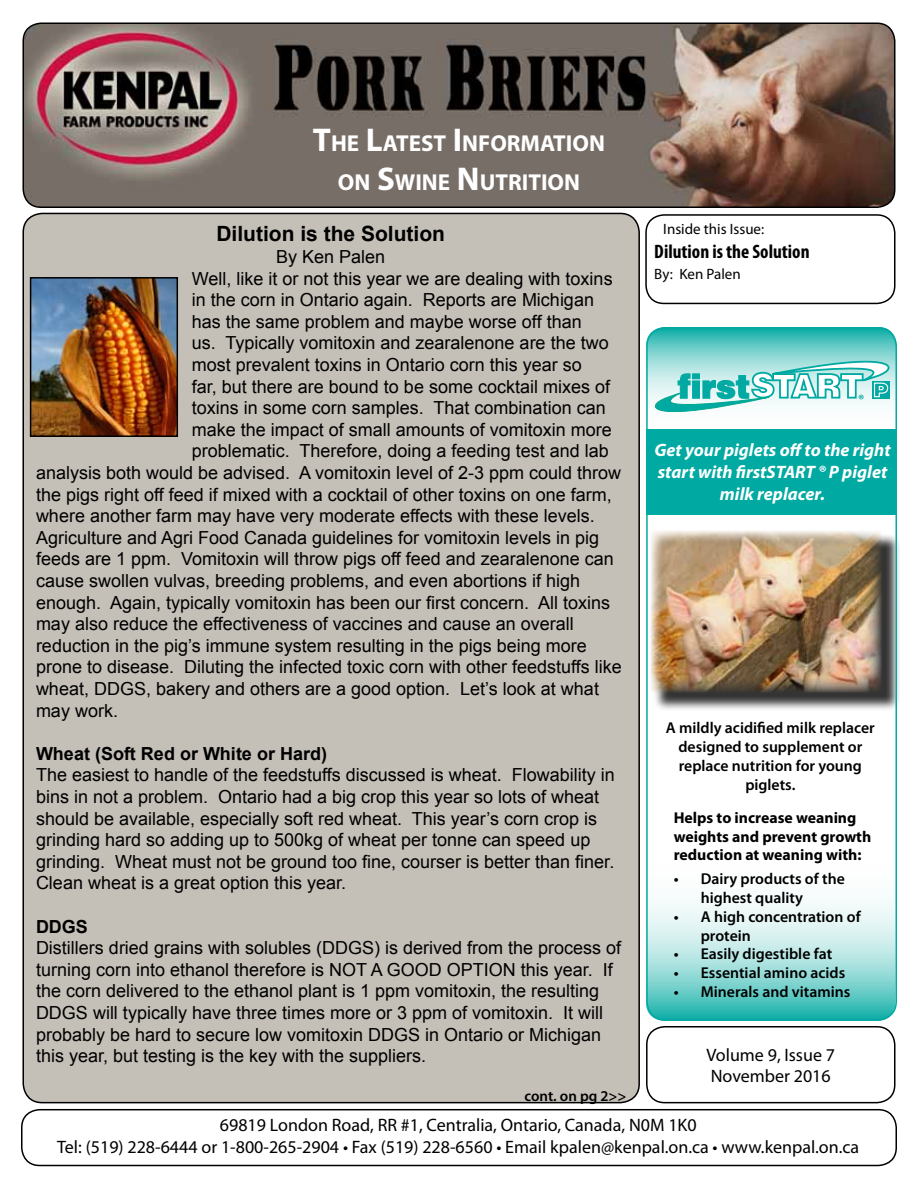
<style>
.page{position:relative;width:918px;height:1188px;background:#fff}
.page>*{position:absolute;margin:0;border:0;box-sizing:border-box;transform-origin:0 0}
.t1{font:700 23.1px/39.6px "Myriad Pro";color:#fff;text-align:center}
.t2{font:700 21px "Arial";color:#000}
.t3{font:700 condensed 19.5px "Myriad Pro";color:#000}
.t4{font:18px/21.6px "Arial";color:#000}
.t5{font:18px/21.6px "Myriad Pro";color:#000;text-align:center}
.t6{font:italic 700 18px/21.6px "Myriad Pro";color:#fff}
.t7{font:700 18px "Arial";color:#000}
.t8{font:600 15.75px/18.9px "Myriad Pro";color:#000}
.t9{font:700 15.75px/18.9px "Myriad Pro";color:#000}
.t10{font:15px "Myriad Pro";color:#000}
.t11{font:600 15px "Myriad Pro";color:#000}
.t12{font:700 13.65px "Myriad Pro";color:#00a9a1}
.s1{font-size:33px}
</style>
<div class="page">
<img style="left:25px;top:23px;width:870px;height:184px">
<div style="left:22px;top:22px;width:873px;height:186px;border:2px solid #000;border-radius:18px"></div>
<div style="left:23px;top:213px;width:616px;height:890px;background:#c4bfb7;border-radius:19px"></div>
<div style="left:21px;top:1109px;width:876px;height:57px;border:2px solid #000;border-radius:18px"></div>
<div style="left:645px;top:214px;width:251px;height:90px;border:2px solid #010000;border-radius:18px"></div>
<div style="left:646px;top:1026px;width:250px;height:77px;border:2px solid #000;border-radius:18px"></div>
<img style="left:33px;top:280px;width:142px;height:154px">
<div style="left:30px;top:277px;width:148px;height:160px;border:2px solid #000"></div>
<svg style="left:647px;top:328px;width:249px;height:114px"></svg>
<svg style="left:655px;top:361px;width:235px;height:51px"></svg>
<svg style="left:646px;top:841px;width:250px;height:180px"></svg>
<div style="left:646px;top:429px;width:250px;height:86px;background:#00a9a1"></div>
<div style="left:653px;top:533px;width:248px;height:178px;background:#000;opacity:.8"></div>
<img style="left:651px;top:531px;width:231px;height:161px">
<div style="left:646px;top:327px;width:251px;height:694px;border:2px solid #00a9a1;border-radius:19px"></div>
<p class="t1" style="left:313px;top:122px;width:294px"><span class="s1">T</span>HE <span class="s1">L</span>ATEST <span class="s1">I</span>NFORMATION<br>ON <span class="s1">S</span>WINE <span class="s1">N</span> UTRITION</p>
<p class="t2" style="left:216px;top:220px;width:230px">Dilution is the Solution</p>
<p class="t4" style="left:276px;top:246px;width:111px">By Ken Palen</p>
<p class="t4" style="left:192px;top:268px;width:422px">Well, like it or not this year we are dealing with toxins</p>
<p class="t4" style="left:192px;top:289px;width:404px">in the corn in Ontario again. Reports are Michigan</p>
<p class="t4" style="left:192px;top:311px;width:391px">has the same problem and maybe worse off than</p>
<p class="t4" style="left:192px;top:333px;width:418px">us. Typically vomitoxin and zearalenone are the two</p>
<p class="t4" style="left:192px;top:354px;width:392px">most prevalent toxins in Ontario corn this year so</p>
<p class="t4" style="left:192px;top:376px;width:420px">far, but there are bound to be some cocktail mixes of</p>
<p class="t4" style="left:192px;top:397px;width:415px">toxins in some corn samples. That combination can</p>
<p class="t4" style="left:192px;top:419px;width:422px">make the impact of small amounts of vomitoxin more</p>
<p class="t4" style="left:192px;top:441px;width:418px">problematic. Therefore, doing a feeding test and lab</p>
<p class="t4" style="left:36px;top:462px;width:587px">analysis both would be advised. A vomitoxin level of 2-3 ppm could throw</p>
<p class="t4" style="left:36px;top:484px;width:577px">the pigs right off feed if mixed with a cocktail of other toxins on one farm,</p>
<p class="t4" style="left:36px;top:505px;width:560px">where another farm may have very moderate effects with these levels.</p>
<p class="t4" style="left:36px;top:527px;width:565px">Agriculture and Agri Food Canada guidelines for vomitoxin levels in pig</p>
<p class="t4" style="left:36px;top:549px;width:579px">feeds are 1 ppm. Vomitoxin will throw pigs off feed and zearalenone can</p>
<p class="t4" style="left:36px;top:570px;width:546px">cause swollen vulvas, breeding problems, and even abortions if high</p>
<p class="t4" style="left:36px;top:592px;width:576px">enough. Again, typically vomitoxin has been our first concern. All toxins</p>
<p class="t4" style="left:36px;top:613px;width:539px">may also reduce the effectiveness of vaccines and cause an overall</p>
<p class="t4" style="left:36px;top:635px;width:552px">reduction in the pig’s immune system resulting in the pigs being more</p>
<p class="t4" style="left:36px;top:657px;width:587px">prone to disease. Diluting the infected toxic corn with other feedstuffs like</p>
<p class="t4" style="left:36px;top:678px;width:565px">wheat, DDGS, bakery and others are a good option. Let’s look at what</p>
<p class="t4" style="left:36px;top:700px;width:84px">may work.</p>
<p class="t7" style="left:36px;top:742px;width:293px">Wheat (Soft Red or White or Hard)</p>
<p class="t4" style="left:36px;top:765px;width:580px">The easiest to handle of the feedstuffs discussed is wheat. Flowability in bins in not a problem. Ontario had a big crop this year so lots of wheat should be available, especially soft red wheat. This year’s corn crop is grinding hard so adding up to 500kg of wheat per tonne can speed up grinding. Wheat must not be ground too fine, courser is better than finer.<br>Clean wheat is a great option this year.</p>
<p class="t7" style="left:36px;top:914px;width:54px">DDGS</p>
<p class="t4" style="left:36px;top:937px;width:587px">Distillers dried grains with solubles (DDGS) is derived from the process of turning corn into ethanol therefore is NOT A GOOD OPTION this year. If the corn delivered to the ethanol plant is 1 ppm vomitoxin, the resulting DDGS will typically have three times more or 3 ppm of vomitoxin. It will probably be hard to secure low vomitoxin DDGS in Ontario or Michigan this year, but testing is the key with the suppliers.</p>
<p class="t11" style="left:525px;top:1087px;width:103px">cont. on pg 2&gt;&gt;</p>
<p class="t10" style="left:663px;top:220px;width:102px">Inside this Issue:</p>
<p class="t3" style="left:654px;top:239px;width:157px">Dilution is the Solution</p>
<p class="t10" style="left:654px;top:265px;width:88px">By: Ken Palen</p>
<p class="t12" style="left:858px;top:390px;width:8px">®</p>
<p class="t6" style="left:667px;top:434px;width:209px">An easy-to-use nutritional top dress for sows and gilts</p>
<p class="t6" style="left:654px;top:439px;width:238px;text-align:center">Get your piglets off to the right start with firstSTART ® P piglet milk replacer.</p>
<p class="t8" style="left:666px;top:718px;width:210px;text-align:center">A mildly acidified milk replacer designed to supplement or replace nutrition for young piglets.</p>
<p class="t9" style="left:674px;top:807px;width:199px">Helps to increase weaning weights and prevent growth reduction at weaning with:</p>
<p class="t8" style="left:701px;top:869px;width:146px;text-indent:-27px">• Dairy products of the highest quality</p>
<p class="t8" style="left:701px;top:906px;width:161px;text-indent:-27px">• A high concentration of protein</p>
<p class="t8" style="left:674px;top:944px;width:160px">• Easily digestible fat</p>
<p class="t8" style="left:674px;top:963px;width:173px">• Essential amino acids</p>
<p class="t8" style="left:674px;top:982px;width:178px">• Minerals and vitamins</p>
<p class="t5" style="left:706px;top:1043px;width:130px;text-align:left">Volume 9, Issue 7<br>November 2016</p>
<p class="t5" style="left:57px;top:1114px;width:803px">69819 London Road, RR #1, Centralia, Ontario, Canada, N0M 1K0<br>Tel: (519) 228-6444 or 1-800-265-2904 • Fax (519) 228-6560 • Email kpalen@kenpal.on.ca • www.kenpal.on.ca</p>
</div>
